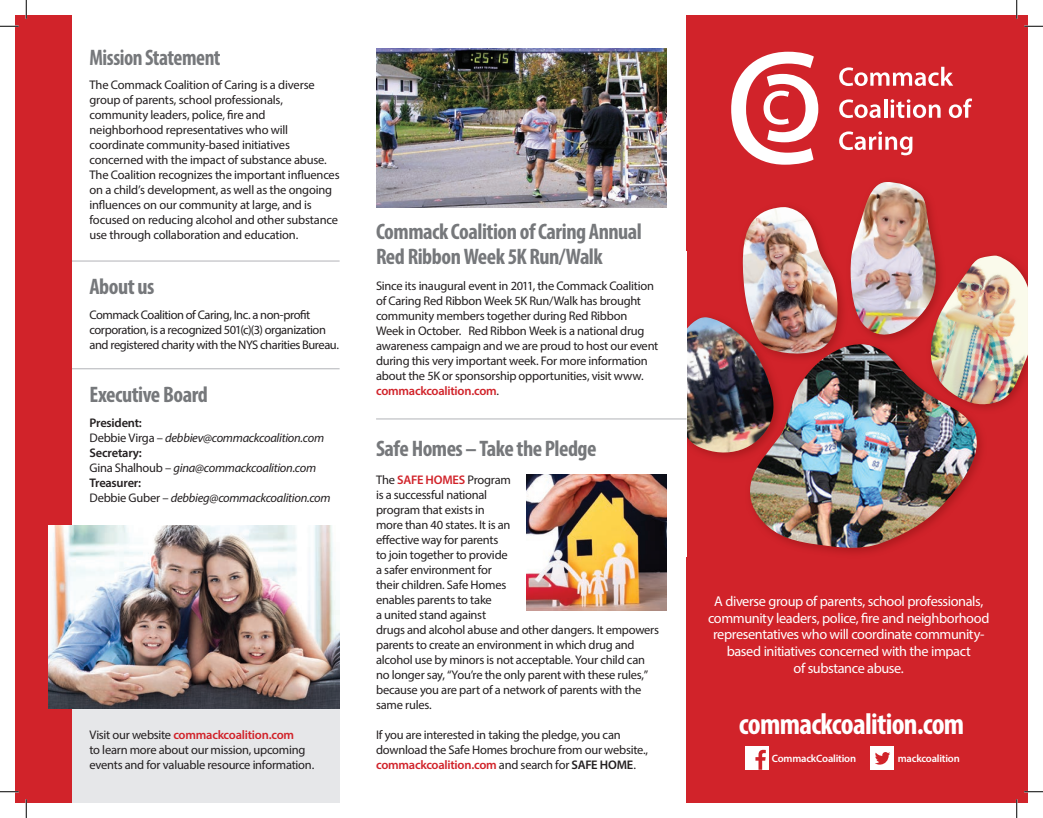
<style>
.page{position:relative;width:1043px;height:818px;background:#fff}
.page>*{position:absolute;margin:0;border:0;box-sizing:border-box;transform-origin:0 0}
.t1{font:700 condensed 30px "Myriad Pro";letter-spacing:-.025em;color:#fff}
.t2{font:700 condensed 22.5px/25px "Myriad Pro";letter-spacing:-.02em;color:#76787b}
.t3{font:700 condensed 22.5px "Myriad Pro";letter-spacing:-.02em;color:#76787b;scale:.95 1}
.t4{font:14.25px/16.6px "Myriad Pro";letter-spacing:-.03em;color:#fff;text-align:center}
.t5{font:12.5px/15px "Myriad Pro";letter-spacing:-.02em;color:#231f20}
.t6{font:italic 12.5px/15px "Myriad Pro";letter-spacing:-.02em;color:#231f20}
.t7{font:600 10.62px "Myriad Pro";letter-spacing:-.02em;color:#fff}
.s1{font-weight:600;font-style:normal}
.s2{font-style:normal}
.s3{font-weight:600;color:#d1232a}
.s4{font-weight:600}
</style>
<div class="page">
<hr style="left:29px;top:261px;width:310px;height:1px;background:#b2b3b7">
<hr style="left:29px;top:368px;width:310px;height:1px;background:#b2b3b7">
<div style="left:71px;top:708px;width:268px;height:94px;background:#e6e7e9"></div>
<div style="left:686px;top:15px;width:342px;height:787px;background:#d1232a"></div>
<img style="left:850px;top:182px;width:89px;height:157px">
<img style="left:925px;top:255px;width:103px;height:151px">
<div style="left:744px;top:339px;width:243px;height:219px;background:#a5181b;opacity:.85"></div>
<img style="left:747px;top:344px;width:244px;height:207px">
<div style="left:666px;top:312px;width:118px;height:151px;background:#a5181b;opacity:.85"></div>
<img style="left:686px;top:207px;width:155px;height:252px">
<img style="left:686px;top:317px;width:94px;height:142px">
<svg style="left:839px;top:67px;width:114px;height:19px"></svg>
<svg style="left:839px;top:99px;width:41px;height:19px"></svg>
<svg style="left:884px;top:99px;width:3px;height:19px"></svg>
<svg style="left:890px;top:99px;width:50px;height:19px"></svg>
<svg style="left:948px;top:98px;width:24px;height:20px"></svg>
<svg style="left:839px;top:131px;width:73px;height:24px"></svg>
<svg style="left:731px;top:52px;width:87px;height:113px"></svg>
<div style="left:745px;top:746px;width:23px;height:23px;background:#fff"></div>
<svg style="left:755px;top:749px;width:10px;height:20px"></svg>
<div style="left:870px;top:746px;width:24px;height:23px;background:#fff"></div>
<svg style="left:875px;top:752px;width:15px;height:12px"></svg>
<div style="left:657px;top:251px;width:29px;height:305px;background:#fff"></div>
<div style="left:15px;top:15px;width:56px;height:787px;background:#d1232a"></div>
<img style="left:49px;top:525px;width:290px;height:183px">
<img style="left:376px;top:48px;width:291px;height:159px">
<img style="left:526px;top:474px;width:141px;height:136px">
<hr style="left:376px;top:418px;width:310px;height:1px;background:#b2b3b7">
<svg style="left:0;top:25px;width:19px;height:2px"></svg>
<svg style="left:1024px;top:25px;width:18px;height:2px"></svg>
<svg style="left:0;top:790px;width:19px;height:2px"></svg>
<svg style="left:1024px;top:790px;width:18px;height:2px"></svg>
<svg style="left:25px;top:0;width:2px;height:19px"></svg>
<svg style="left:25px;top:799px;width:2px;height:19px"></svg>
<svg style="left:1016px;top:0;width:1px;height:19px"></svg>
<svg style="left:1015px;top:799px;width:2px;height:19px"></svg>
<h2 class="t3" style="left:89px;top:44px;width:139px">Mission Statement</h2>
<p class="t5" style="left:89px;top:77px;width:252px">The Commack Coalition of Caring is a diverse group of parents, school professionals, community leaders, police, fire and neighborhood representatives who will coordinate community-based initiatives concerned with the impact of substance abuse.<br>The Coalition recognizes the important influences on a child’s development, as well as the ongoing influences on our community at large, and is focused on reducing alcohol and other substance use through collaboration and education.</p>
<h2 class="t2" style="left:89px;top:273px;width:66px">About us</h2>
<p class="t5" style="left:89px;top:307px;width:251px">Commack Coalition of Caring, Inc. a non-profit corporation, is a recognized 501(c)(3) organization and registered charity with the NYS charities Bureau.</p>
<h2 class="t2" style="left:89px;top:382px;width:120px">Executive Board</h2>
<p class="t6" style="left:89px;top:415px;width:243px"><span class="s1">President:<br></span><span class="s2">Debbie Virga –</span> debbiev@commackcoalition.com<br><span class="s1">Secretary:<br></span><span class="s2">Gina Shalhoub –</span> gina@commackcoalition.com<br><span class="s1">Treasurer:<br></span><span class="s2">Debbie Guber –</span> debbieg@commackcoalition.com</p>
<p class="t5" style="left:89px;top:727px;width:226px">Visit our website <span class="s3">commackcoalition.com<br></span>to learn more about our mission, upcoming events and for valuable resource information.</p>
<h2 class="t2" style="left:376px;top:218px;width:267px">Commack Coalition of Caring Annual<br>Red Ribbon Week 5K Run/Walk</h2>
<p class="t5" style="left:376px;top:278px;width:284px">Since its inaugural event in 2011, the Commack Coalition of Caring Red Ribbon Week 5K Run/Walk has brought community members together during Red Ribbon Week in October. Red Ribbon Week is a national drug awareness campaign and we are proud to host our event during this very important week. For more information about the 5K or sponsorship opportunities, visit www. <span class="s3">commackcoalition.com</span>.</p>
<h2 class="t2" style="left:376px;top:435px;width:222px">Safe Homes – Take the Pledge</h2>
<p class="t5" style="left:376px;top:472px;width:285px">The <span class="s3">SAFE HOMES</span> Program<br>is a successful national<br>program that exists in<br>more than 40 states. It is an<br>effective way for parents<br>to join together to provide<br>a safer environment for<br>their children. Safe Homes<br>enables parents to take<br>a united stand against<br>drugs and alcohol abuse and other dangers. It empowers parents to create an environment in which drug and alcohol use by minors is not acceptable. Your child can no longer say, “You’re the only parent with these rules,” because you are part of a network of parents with the same rules.</p>
<p class="t5" style="left:376px;top:727px;width:273px">If you are interested in taking the pledge, you can download the Safe Homes brochure from our website., <span class="s3">commackcoalition.com</span> and search for <span class="s4">SAFE HOME</span>.</p>
<p class="t4" style="left:708px;top:592px;width:283px">A diverse group of parents, school professionals, community leaders, police, fire and neighborhood representatives who will coordinate community&shy;based initiatives concerned with the impact<br>of substance abuse.</p>
<h1 class="t1" style="left:739px;top:705px;width:227px">commackcoalition.com</h1>
<p class="t7" style="left:771px;top:751px;width:86px">CommackCoalition</p>
<p class="t7" style="left:897px;top:751px;width:64px">mackcoalition</p>
</div>
